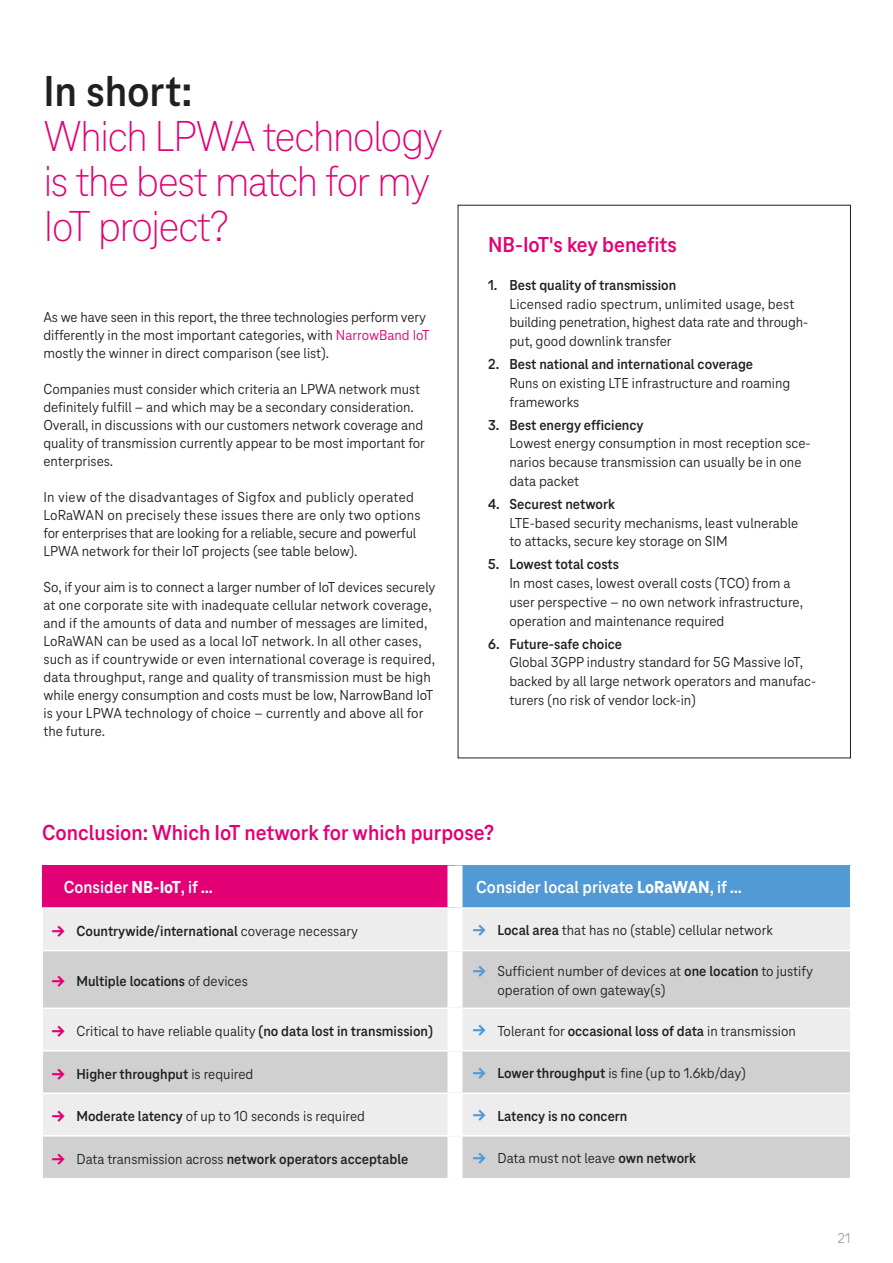
<style>
.page{position:relative;width:893px;height:1263px;background:#fff}
.page>*{position:absolute;margin:0;border:0;box-sizing:border-box;transform-origin:0 0}
.t1{font:100 45px/45px "Tele Neo";letter-spacing:-.04em;color:#e20074}
.t2{font:700 45px "Tele Neo";letter-spacing:-.005em;color:#231f20}
.t3{font:700 22.5px "Tele Neo";color:#e20074}
.t4{font:700 18px "Tele Neo";color:#fff}
.t5{font:15px/18px "Tele Neo";color:#231f20}
.t6{font:700 15px "Tele Neo";color:#231f20}
.t7{font:15px "Tele Neo";color:#a3a4a4}
.s1{color:#e20074}
.s2{font-weight:800}
.s3{font-weight:800;font-size:18px;color:#e20074}
.s4{font-weight:400}
.s5{font-weight:800;font-size:18px;color:#529ad6}
.s6{font-weight:700}
</style>
<div class="page">
<div style="left:43px;top:865px;width:412px;height:43px;background:#e20074"></div>
<div style="left:455px;top:865px;width:395px;height:43px;background:#529ad6"></div>
<div style="left:43px;top:909px;width:807px;height:41px;background:#ededed"></div>
<svg style="left:43px;top:951px;width:807px;height:227px;background:#dbdbdb"></svg>
<div style="left:447px;top:909px;width:15px;height:41px;background:#fff"></div>
<div style="left:447px;top:951px;width:15px;height:56px;background:#fff"></div>
<div style="left:447px;top:1009px;width:15px;height:41px;background:#fff"></div>
<div style="left:447px;top:1051px;width:15px;height:41px;background:#fff"></div>
<div style="left:447px;top:1094px;width:15px;height:41px;background:#fff"></div>
<div style="left:447px;top:1136px;width:15px;height:42px;background:#fff"></div>
<hr style="left:42px;top:907px;width:413px;height:2px;background:#fff">
<hr style="left:455px;top:907px;width:395px;height:2px;background:#fff">
<hr style="left:43px;top:1007px;width:412px;height:2px;background:#fff">
<hr style="left:455px;top:1007px;width:395px;height:2px;background:#fff">
<hr style="left:43px;top:1050px;width:412px;height:1px;background:#fff">
<hr style="left:455px;top:1050px;width:395px;height:1px;background:#fff">
<hr style="left:43px;top:1092px;width:412px;height:2px;background:#fff">
<hr style="left:455px;top:1092px;width:395px;height:2px;background:#fff">
<hr style="left:43px;top:1135px;width:412px;height:1px;background:#fff">
<hr style="left:455px;top:1135px;width:395px;height:1px;background:#fff">
<div style="left:447px;top:865px;width:15px;height:42px;background:#fff"></div>
<h1 class="t2" style="left:43px;top:66px;width:150px">In short:</h1>
<h1 class="t1" style="left:43px;top:113px;width:401px">Which LPWA technology is the best match for my<br>IoT project?</h1>
<p class="t5" style="left:43px;top:308px;width:388px">As we have seen in this report, the three technologies perform very differently in the most important categories, with <span class="s1">NarrowBand IoT </span>mostly the winner in direct comparison (see list).</p>
<p class="t5" style="left:43px;top:380px;width:383px">Companies must consider which criteria an LPWA network must definitely fulfill – and which may be a secondary consideration.<br>Overall, in discussions with our customers network coverage and quality of transmission currently appear to be most important for enterprises.</p>
<p class="t5" style="left:43px;top:488px;width:379px">In view of the disadvantages of Sigfox and publicly operated LoRaWAN on precisely these issues there are only two options for enterprises that are looking for a reliable, secure and powerful LPWA network for their IoT projects (see table below).</p>
<p class="t5" style="left:43px;top:578px;width:394px">So, if your aim is to connect a larger number of IoT devices securely at one corporate site with inadequate cellular network coverage, and if the amounts of data and number of messages are limited, LoRaWAN can be used as a local IoT network. In all other cases, such as if countrywide or even international coverage is required, data throughput, range and quality of transmission must be high while energy consumption and costs must be low, NarrowBand IoT is your LPWA technology of choice – currently and above all for the future.</p>
<h2 class="t3" style="left:488px;top:232px;width:190px">NB-IoT's key benefits</h2>
<p class="t6" style="left:488px;top:276px;width:190px">1. Best quality of transmission</p>
<p class="t5" style="left:509px;top:294px;width:300px;line-height:18.8px">Licensed radio spectrum, unlimited usage, best building penetration, highest data rate and through&shy;put, good downlink transfer</p>
<p class="t6" style="left:488px;top:356px;width:267px">2. Best national and international coverage</p>
<p class="t5" style="left:509px;top:374px;width:282px;line-height:18.8px">Runs on existing LTE infrastructure and roaming frameworks</p>
<p class="t6" style="left:488px;top:416px;width:157px">3. Best energy efficiency</p>
<p class="t5" style="left:509px;top:434px;width:303px;line-height:18.8px">Lowest energy consumption in most reception sce&shy;narios because transmission can usually be in one data packet</p>
<p class="t6" style="left:488px;top:495px;width:128px">4. Securest network</p>
<p class="t5" style="left:509px;top:513px;width:290px;line-height:18.8px">LTE-based security mechanisms, least vulnerable to attacks, secure key storage on SIM</p>
<p class="t6" style="left:488px;top:556px;width:132px">5. Lowest total costs</p>
<p class="t5" style="left:509px;top:574px;width:295px;line-height:18.8px">In most cases, lowest overall costs (TCO) from a user perspective – no own network infrastructure, operation and maintenance required</p>
<p class="t6" style="left:488px;top:635px;width:135px">6. Future-safe choice</p>
<p class="t5" style="left:509px;top:653px;width:308px;line-height:18.8px">Global 3GPP industry standard for 5G Massive IoT, backed by all large network operators and manufac&shy;turers (no risk of vendor lock-in)</p>
<h2 class="t3" style="left:42px;top:820px;width:454px">Conclusion: Which IoT network for which purpose?</h2>
<p class="t4" style="left:64px;top:877px;width:151px">Consider <span class="s2">NB-IoT</span>, if …</p>
<p class="t4" style="left:476px;top:877px;width:267px">Consider local private <span class="s2">LoRaWAN</span>, if …</p>
<p class="t6" style="left:51px;top:923px;width:309px"><span class="s3">→</span> Countrywide/international <span class="s4">coverage necessary</span></p>
<p class="t5" style="left:472px;top:921px;width:303px"><span class="s5">→</span> <span class="s6">Local area</span> that has no (stable) cellular network</p>
<p class="t6" style="left:51px;top:973px;width:198px"><span class="s3">→</span> Multiple locations <span class="s4">of devices</span></p>
<p class="t5" style="left:497px;top:962px;width:317px;line-height:18.8px;text-indent:-26px"><span class="s5">→</span> Sufficient number of devices at <span class="s6">one location</span> to justify operation of own gateway(s)</p>
<p class="t5" style="left:51px;top:1022px;width:383px"><span class="s3">→</span> Critical to have reliable quality <span class="s6">(no data lost in transmission)</span></p>
<p class="t5" style="left:472px;top:1022px;width:325px"><span class="s5">→</span> Tolerant for <span class="s6">occasional loss of data</span> in transmission</p>
<p class="t6" style="left:51px;top:1065px;width:204px"><span class="s3">→</span> Higher throughput <span class="s4">is required</span></p>
<p class="t5" style="left:472px;top:1064px;width:275px"><span class="s5">→</span> <span class="s6">Lower throughput</span> is fine (up to 1.6kb/day)</p>
<p class="t5" style="left:51px;top:1107px;width:316px"><span class="s3">→</span> <span class="s6">Moderate latency</span> of up to 10 seconds is required</p>
<p class="t6" style="left:472px;top:1107px;width:157px"><span class="s5">→</span> Latency is no concern</p>
<p class="t6" style="left:51px;top:1150px;width:359px"><span class="s3">→</span> <span class="s4">Data transmission across</span> network operators acceptable</p>
<p class="t5" style="left:472px;top:1149px;width:226px"><span class="s5">→</span> Data must not leave <span class="s6">own network</span></p>
<p class="t7" style="left:837px;top:1229px;width:15px">21</p>
</div>
